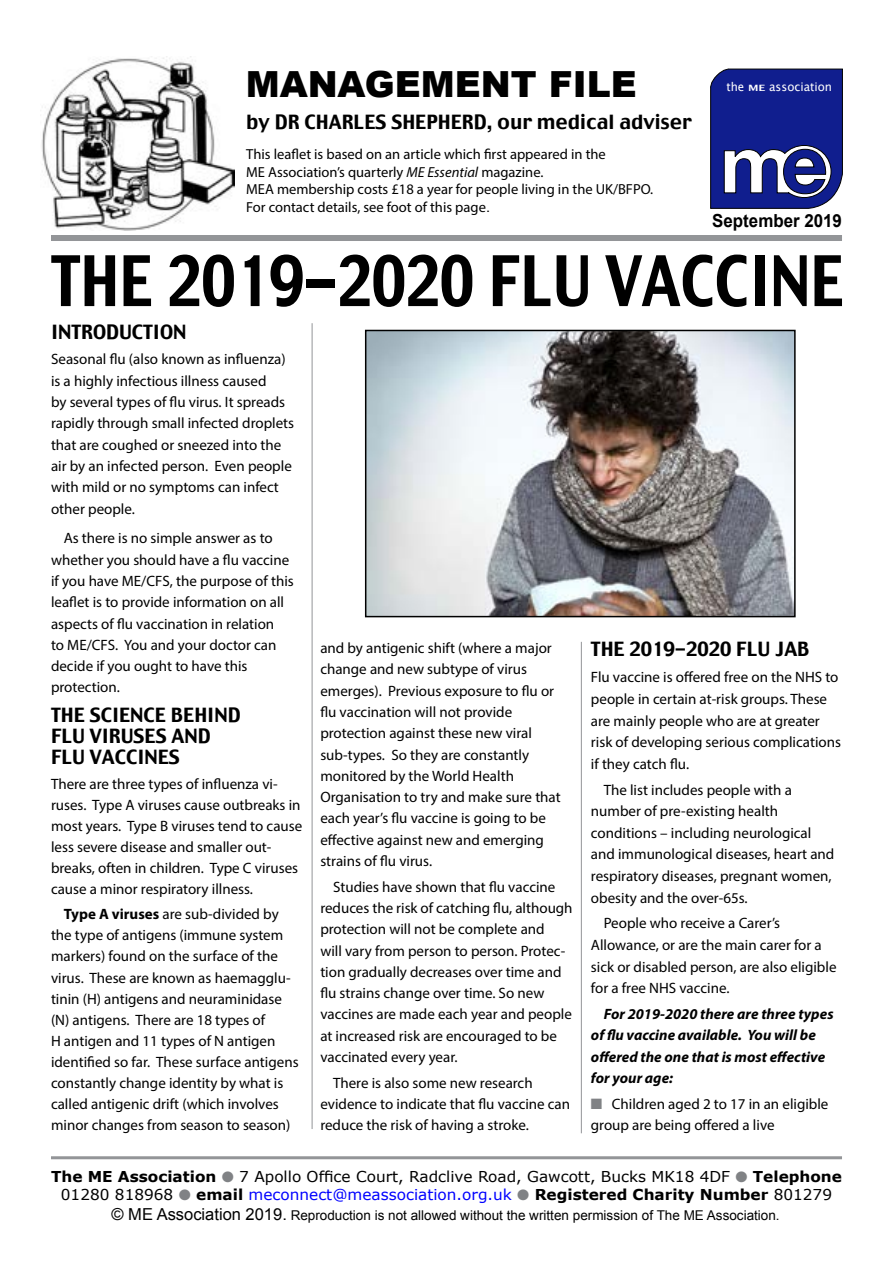
<style>
.page{position:relative;width:893px;height:1263px;background:#fff}
.page>*{position:absolute;margin:0;border:0;box-sizing:border-box;transform-origin:0 0}
.t1{font:69px "Charcoal";color:#000;scale:.85 1}
.t2{font:900 36px "Arial";color:#000}
.t3{font:19.5px/21px "Charcoal";color:#000}
.t4{font:700 18px "Arial";color:#000;scale:.94 1}
.t5{font:15px/21.3px "Myriad Pro";color:#000}
.t6{font:15px/18px "Verdana";color:#000;text-align:center}
.t7{font:italic 700 15px/21.5px "Myriad Pro";color:#000}
.t8{font:14.55px/17.4px "Myriad Pro";color:#000}
.t9{font:13.5px "Arial";color:#000}
.t10{font:11.85px "Lucida Grande";color:#fff}
.s1{font-weight:700;font-size:8.7px}
.s2{font-style:italic}
.s3{font-family:"Arial"}
.s4{font-weight:700}
.s5{color:#808285}
.s6{color:#00f}
.s7{font-size:16.5px}
</style>
<div class="page">
<div style="left:51px;top:235px;width:791px;height:6px;background:#939598"></div>
<hr style="left:51px;top:1156px;width:791px;height:3px;background:#939598">
<hr style="left:312px;top:323px;width:1px;height:806px;background:#939598">
<img style="left:41px;top:56px;width:194px;height:174px">
<hr style="left:581px;top:642px;width:1px;height:491px;background:#939598">
<img style="left:368px;top:333px;width:425px;height:281px">
<div style="left:365px;top:330px;width:431px;height:287px;border:2px solid #000"></div>
<svg style="left:710px;top:69px;width:133px;height:140px"></svg>
<div style="left:726px;top:81px;width:111px;height:14px;background:#101e8e"></div>
<h2 class="t2" style="left:246px;top:58px;width:392px">MANAGEMENT FILE</h2>
<h3 class="t3" style="left:246px;top:113px;width:447px">by DR CHARLES SHEPHERD, our medical adviser</h3>
<p class="t10" style="left:726px;top:80px;width:107px">the <span class="s1">ME</span> association</p>
<p class="t8" style="left:246px;top:146px;width:409px">This leaflet is based on an article which first appeared in the<br>ME Association’s quarterly <span class="s2">ME Essential</span> magazine.<br>MEA membership costs £18 a year for people living in the UK/BFPO.<br>For contact details, see foot of this page<span class="s3">.</span></p>
<h1 class="t1" style="left:51px;top:236px;width:934px">THE 2019-2020 FLU VACCINE</h1>
<p class="t4" style="left:712px;top:209px;width:140px">September 2019</p>
<h3 class="t3" style="left:51px;top:322px;width:137px">INTRODUCTION</h3>
<p class="t5" style="left:51px;top:348px;width:245px">Seasonal flu (also known as influenza) is a highly infectious illness caused<br>by several types of flu virus. It spreads rapidly through small infected droplets that are coughed or sneezed into the air by an infected person. Even people with mild or no symptoms can infect other people.</p>
<p class="t5" style="left:51px;top:527px;width:244px;text-indent:13px">As there is no simple answer as to whether you should have a flu vaccine if you have ME/CFS, the purpose of this leaflet is to provide information on all aspects of flu vaccination in relation<br>to ME/CFS. You and your doctor can decide if you ought to have this protection.</p>
<h3 class="t3" style="left:51px;top:705px;width:191px">THE SCIENCE BEHIND<br>FLU VIRUSES AND<br>FLU VACCINES</h3>
<p class="t5" style="left:51px;top:773px;width:253px">There are three types of influenza vi&shy;ruses. Type A viruses cause outbreaks in most years. Type B viruses tend to cause less severe disease and smaller out&shy;breaks, often in children. Type C viruses cause a minor respiratory illness.</p>
<p class="t5" style="left:51px;top:904px;width:249px;text-indent:13px"><span class="s4">Type A viruses</span> are sub-divided by the type of antigens (immune system markers) found on the surface of the virus. These are known as haemagglu&shy;tinin (H) antigens and neuraminidase (N) antigens. There are 18 types of<br>H antigen and 11 types of N antigen identified so far. These surface antigens constantly change identity by what is called antigenic drift (which involves minor changes from season to season)</p>
<h3 class="t3" style="left:591px;top:640px;width:220px">THE 2019-2020 FLU JAB</h3>
<p class="t5" style="left:591px;top:666px;width:252px">Flu vaccine is offered free on the NHS to people in certain at-risk groups. These are mainly people who are at greater risk of developing serious complications if they catch flu.</p>
<p class="t5" style="left:591px;top:778px;width:245px;text-indent:13px">The list includes people with a number of pre-existing health conditions – including neurological and immunological diseases, heart and respiratory diseases, pregnant women, obesity and the over-65s.</p>
<p class="t5" style="left:591px;top:912px;width:247px;text-indent:13px">People who receive a Carer’s<br>Allowance, or are the main carer for a sick or disabled person, are also eligible for a free NHS vaccine.</p>
<p class="t7" style="left:591px;top:1003px;width:244px;text-indent:13px">For 2019-2020 there are three types of flu vaccine available. You will be offered the one that is most effective for your age:</p>
<p class="t5" style="left:591px;top:1093px;width:239px"><span class="s5">■</span> Children aged 2 to 17 in an eligible group are being offered a live</p>
<p class="t6" style="left:51px;top:1167px;width:792px"><span class="s4">The ME Association</span> <span class="s5">●</span> 7 Apollo Office Court, Radclive Road, Gawcott, Bucks MK18 4DF <span class="s5">●</span> <span class="s4">Telephone<br></span>01280 818968 <span class="s5">●</span> <span class="s4">email</span> <span class="s6">meconnect@meassociation.org.uk</span> <span class="s5">●</span> <span class="s4">Registered Charity Number</span> 801279</p>
<p class="t9" style="left:111px;top:1206px;width:670px"><span class="s7">© ME Association 2019.</span> Reproduction is not allowed without the written permission of The ME Association.</p>
<p class="t5" style="left:320px;top:637px;width:242px">and by antigenic shift (where a major change and new subtype of virus emerges). Previous exposure to flu or flu vaccination will not provide protection against these new viral sub-types. So they are constantly monitored by the World Health Organisation to try and make sure that each year’s flu vaccine is going to be effective against new and emerging strains of flu virus.</p>
<p class="t5" style="left:320px;top:876px;width:254px;text-indent:13px">Studies have shown that flu vaccine reduces the risk of catching flu, although protection will not be complete and<br>will vary from person to person. Protec&shy;tion gradually decreases over time and flu strains change over time. So new vaccines are made each year and people at increased risk are encouraged to be vaccinated every year.</p>
<p class="t5" style="left:320px;top:1072px;width:251px;text-indent:13px">There is also some new research evidence to indicate that flu vaccine can reduce the risk of having a stroke.</p>
</div>
